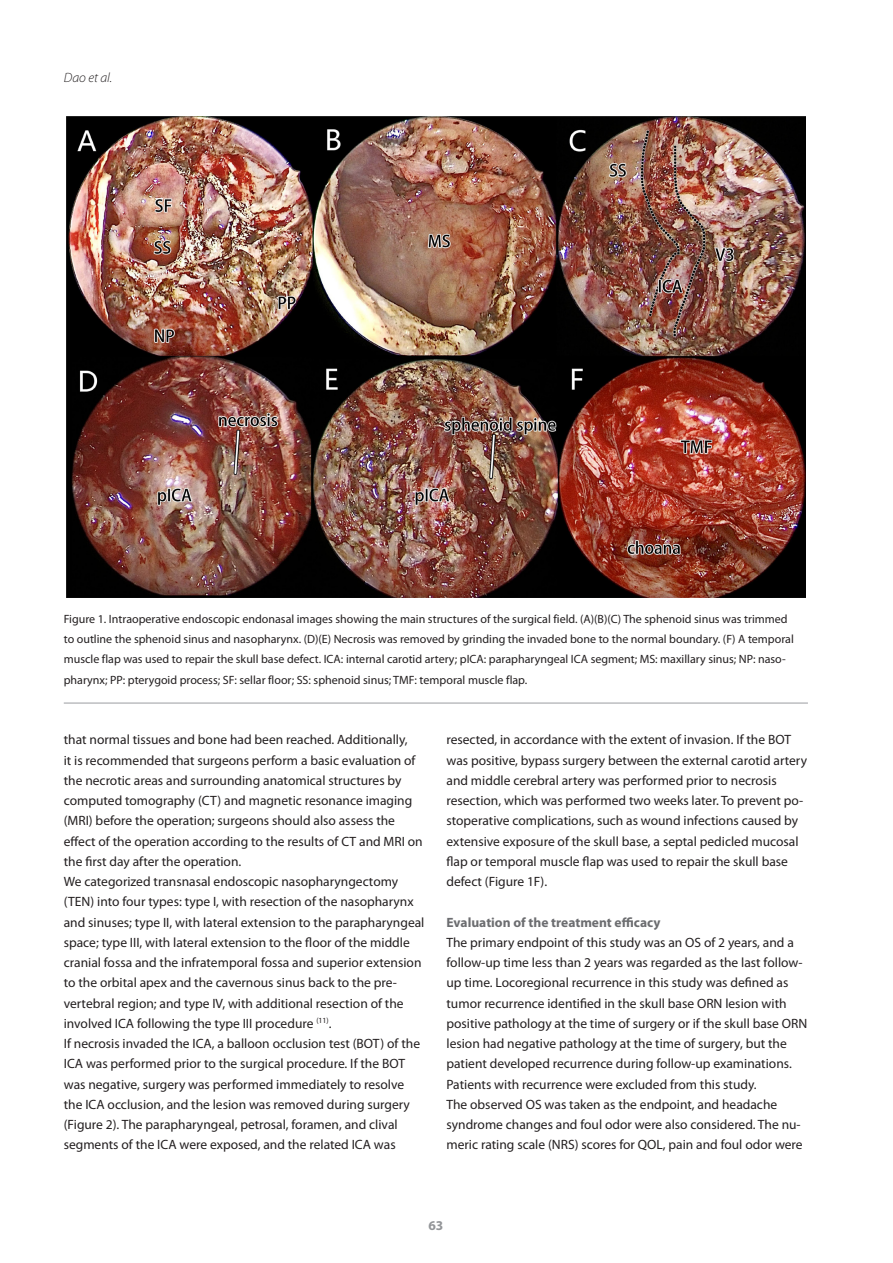
<style>
.page{position:relative;width:893px;height:1263px;background:#fff}
.page>*{position:absolute;margin:0;border:0;box-sizing:border-box;transform-origin:0 0}
.Kopje{font:13.5px/20.2px "Myriad Pro";color:#231f20}
.Kopje-2{font:700 13.5px "Myriad Pro";color:#6c6d70}
.t1{font:italic 300 13.5px "Myriad Pro";color:#231f20}
.t2{font:700 13.5px "Myriad Pro";color:#939598}
.bijschrift{font:12px/20.2px "Myriad Pro";color:#231f20}
</style>
<div class="page">
<hr style="left:64px;top:702px;width:744px;height:2px;background:#bcbdc0">
<img style="left:66px;top:117px;width:739px;height:481px">
<p class="t1" style="left:64px;top:70px;width:50px">Dao et al.</p>
<p class="bijschrift" style="left:64px;top:609px;width:732px">Figure 1. Intraoperative endoscopic endonasal images showing the main structures of the surgical field. (A)(B)(C) The sphenoid sinus was trimmed to outline the sphenoid sinus and nasopharynx. (D)(E) Necrosis was removed by grinding the invaded bone to the normal boundary. (F) A temporal muscle flap was used to repair the skull base defect. ICA: internal carotid artery; pICA: parapharyngeal ICA segment; MS: maxillary sinus; NP: naso&shy;pharynx; PP: pterygoid process; SF: sellar floor; SS: sphenoid sinus; TMF: temporal muscle flap.</p>
<p class="Kopje" style="left:64px;top:730px;width:360px">that normal tissues and bone had been reached. Additionally,<br>it is recommended that surgeons perform a basic evaluation of the necrotic areas and surrounding anatomical structures by computed tomography (CT) and magnetic resonance imaging (MRI) before the operation; surgeons should also assess the effect of the operation according to the results of CT and MRI on the first day after the operation.</p>
<p class="Kopje" style="left:64px;top:872px;width:362px">We categorized transnasal endoscopic nasopharyngectomy (TEN) into four types: type I, with resection of the nasopharynx and sinuses; type II, with lateral extension to the parapharyngeal space; type III, with lateral extension to the floor of the middle cranial fossa and the infratemporal fossa and superior extension to the orbital apex and the cavernous sinus back to the pre&shy;vertebral region; and type IV, with additional resection of the involved ICA following the type III procedure <sup>(11)</sup>.</p>
<p class="Kopje" style="left:64px;top:1034px;width:358px">If necrosis invaded the ICA, a balloon occlusion test (BOT) of the ICA was performed prior to the surgical procedure. If the BOT was negative, surgery was performed immediately to resolve the ICA occlusion, and the lesion was removed during surgery (Figure 2). The parapharyngeal, petrosal, foramen, and clival segments of the ICA were exposed, and the related ICA was</p>
<p class="Kopje" style="left:446px;top:730px;width:362px">resected, in accordance with the extent of invasion. If the BOT was positive, bypass surgery between the external carotid artery and middle cerebral artery was performed prior to necrosis resection, which was performed two weeks later. To prevent po&shy;stoperative complications, such as wound infections caused by extensive exposure of the skull base, a septal pedicled mucosal flap or temporal muscle flap was used to repair the skull base defect (Figure 1F).</p>
<p class="Kopje-2" style="left:446px;top:914px;width:215px">Evaluation of the treatment efficacy</p>
<p class="Kopje" style="left:446px;top:932px;width:362px">The primary endpoint of this study was an OS of 2 years, and a follow-up time less than 2 years was regarded as the last follow&shy;up time. Locoregional recurrence in this study was defined as tumor recurrence identified in the skull base ORN lesion with positive pathology at the time of surgery or if the skull base ORN lesion had negative pathology at the time of surgery, but the patient developed recurrence during follow-up examinations.<br>Patients with recurrence were excluded from this study.</p>
<p class="Kopje" style="left:446px;top:1094px;width:358px">The observed OS was taken as the endpoint, and headache syndrome changes and foul odor were also considered. The nu&shy;meric rating scale (NRS) scores for QOL, pain and foul odor were</p>
<p class="t2" style="left:428px;top:1218px;width:16px">63</p>
</div>
